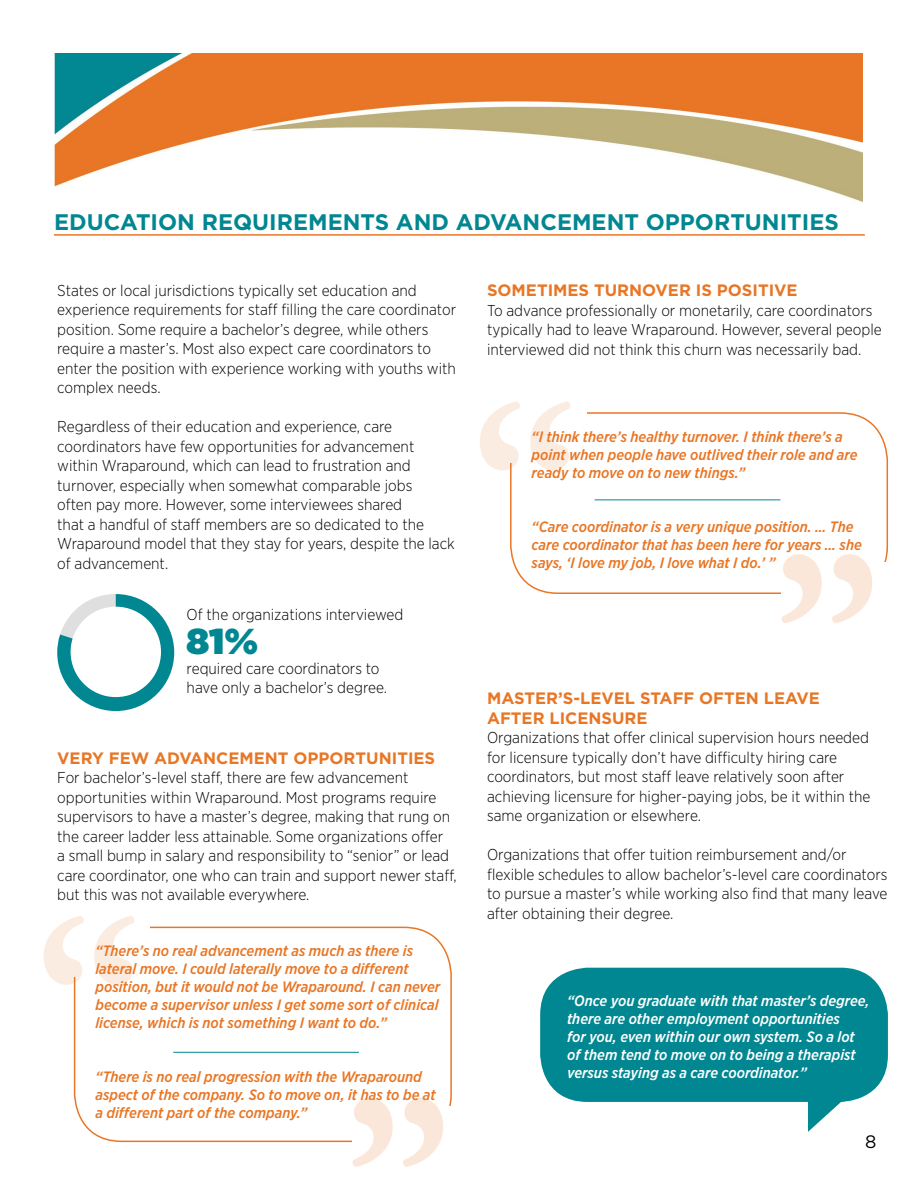
<style>
.page{position:relative;width:918px;height:1188px;background:#fff}
.page>*{position:absolute;margin:0;border:0;box-sizing:border-box;transform-origin:0 0}
.t1{font:900 36px "Gotham";color:#008791}
.t2{font:700 22.5px "Gotham";color:#008791}
.t3{font:18px "Gotham";color:#000}
.t4{font:700 16.5px "Gotham";color:#e87625}
.t5{font:300 15.75px/19.5px "Gotham Narrow";color:#000}
.t6{font:italic 500 15px/18px "Gotham Narrow";color:#e87625}
.t7{font:italic 500 15px/18px "Gotham Narrow";color:#fff}
</style>
<div class="page">
<img style="left:54px;top:54px;width:808px;height:148px">
<hr style="left:54px;top:234px;width:811px;height:2px;background:#e87625">
<svg style="left:57px;top:594px;width:117px;height:117px"></svg>
<div style="left:71px;top:607px;width:90px;height:90px;background:#fff;border-radius:50%"></div>
<div style="left:74px;top:927px;width:378px;height:215px;border:2px solid #e87625;border-radius:47px"></div>
<hr style="left:173px;top:1052px;width:186px;height:1px;background:#008791">
<div style="left:352px;top:1106px;width:107px;height:53px;background:#fff"></div>
<svg style="left:351px;top:1098px;width:92px;height:69px"></svg>
<div style="left:44px;top:924px;width:106px;height:53px;background:#fff"></div>
<svg style="left:44px;top:916px;width:90px;height:69px"></svg>
<div style="left:540px;top:968px;width:348px;height:134px;background:#008791;border-radius:47px"></div>
<svg style="left:808px;top:1100px;width:45px;height:32px"></svg>
<div style="left:510px;top:412px;width:378px;height:182px;border:2px solid #e87625;border-radius:47px"></div>
<hr style="left:595px;top:499px;width:185px;height:1px;background:#008791">
<div style="left:782px;top:562px;width:106px;height:53px;background:#fff"></div>
<svg style="left:780px;top:554px;width:92px;height:69px"></svg>
<div style="left:480px;top:410px;width:106px;height:52px;background:#fff"></div>
<svg style="left:480px;top:401px;width:91px;height:70px"></svg>
<p class="t2" style="left:54px;top:208px;width:786px">EDUCATION REQUIREMENTS AND ADVANCEMENT OPPORTUNITIES</p>
<p class="t5" style="left:57px;top:280px;width:400px">States or local jurisdictions typically set education and experience requirements for staff filling the care coordinator position. Some require a bachelor’s degree, while others require a master’s. Most also expect care coordinators to enter the position with experience working with youths with complex needs.</p>
<p class="t5" style="left:57px;top:417px;width:399px">Regardless of their education and experience, care coordinators have few opportunities for advancement within Wraparound, which can lead to frustration and turnover, especially when somewhat comparable jobs<br>often pay more. However, some interviewees shared<br>that a handful of staff members are so dedicated to the Wraparound model that they stay for years, despite the lack of advancement.</p>
<p class="t5" style="left:187px;top:604px;width:218px">Of the organizations interviewed</p>
<p class="t1" style="left:187px;top:616px;width:73px">81%</p>
<p class="t5" style="left:187px;top:658px;width:202px">required care coordinators to have only a bachelor’s degree.</p>
<p class="t4" style="left:57px;top:747px;width:379px">VERY FEW ADVANCEMENT OPPORTUNITIES</p>
<p class="t5" style="left:57px;top:768px;width:401px">For bachelor’s-level staff, there are few advancement opportunities within Wraparound. Most programs require supervisors to have a master’s degree, making that rung on the career ladder less attainable. Some organizations offer<br>a small bump in salary and responsibility to “senior” or lead care coordinator, one who can train and support newer staff, but this was not available everywhere.</p>
<p class="t6" style="left:95px;top:942px;width:346px">“There’s no real advancement as much as there is lateral move. I could laterally move to a different position, but it would not be Wraparound. I can never become a supervisor unless I get some sort of clinical license, which is not something I want to do.”</p>
<p class="t6" style="left:95px;top:1068px;width:342px">“There is no real progression with the Wraparound aspect of the company. So to move on, it has to be at a different part of the company.”</p>
<p class="t4" style="left:487px;top:280px;width:312px">SOMETIMES TURNOVER IS POSITIVE</p>
<p class="t5" style="left:487px;top:300px;width:396px">To advance professionally or monetarily, care coordinators typically had to leave Wraparound. However, several people interviewed did not think this churn was necessarily bad.</p>
<p class="t6" style="left:532px;top:428px;width:327px">“I think there’s healthy turnover. I think there’s a point when people have outlived their role and are ready to move on to new things.”</p>
<p class="t6" style="left:532px;top:518px;width:332px">“Care coordinator is a very unique position. … The care coordinator that has been here for years … she says, ‘I love my job, I love what I do.’ ”</p>
<p class="t4" style="left:487px;top:688px;width:334px">MASTER’S-LEVEL STAFF OFTEN LEAVE</p>
<p class="t4" style="left:487px;top:707px;width:162px">AFTER LICENSURE</p>
<p class="t5" style="left:487px;top:728px;width:385px">Organizations that offer clinical supervision hours needed for licensure typically don’t have difficulty hiring care coordinators, but most staff leave relatively soon after achieving licensure for higher-paying jobs, be it within the same organization or elsewhere.</p>
<p class="t5" style="left:487px;top:845px;width:402px">Organizations that offer tuition reimbursement and/or flexible schedules to allow bachelor’s-level care coordinators to pursue a master’s while working also find that many leave after obtaining their degree.</p>
<p class="t7" style="left:567px;top:991px;width:304px">“Once you graduate with that master’s degree, there are other employment opportunities<br>for you, even within our own system. So a lot of them tend to move on to being a therapist versus staying as a care coordinator.”</p>
<p class="t3" style="left:865px;top:1131px;width:13px">8</p>
</div>
